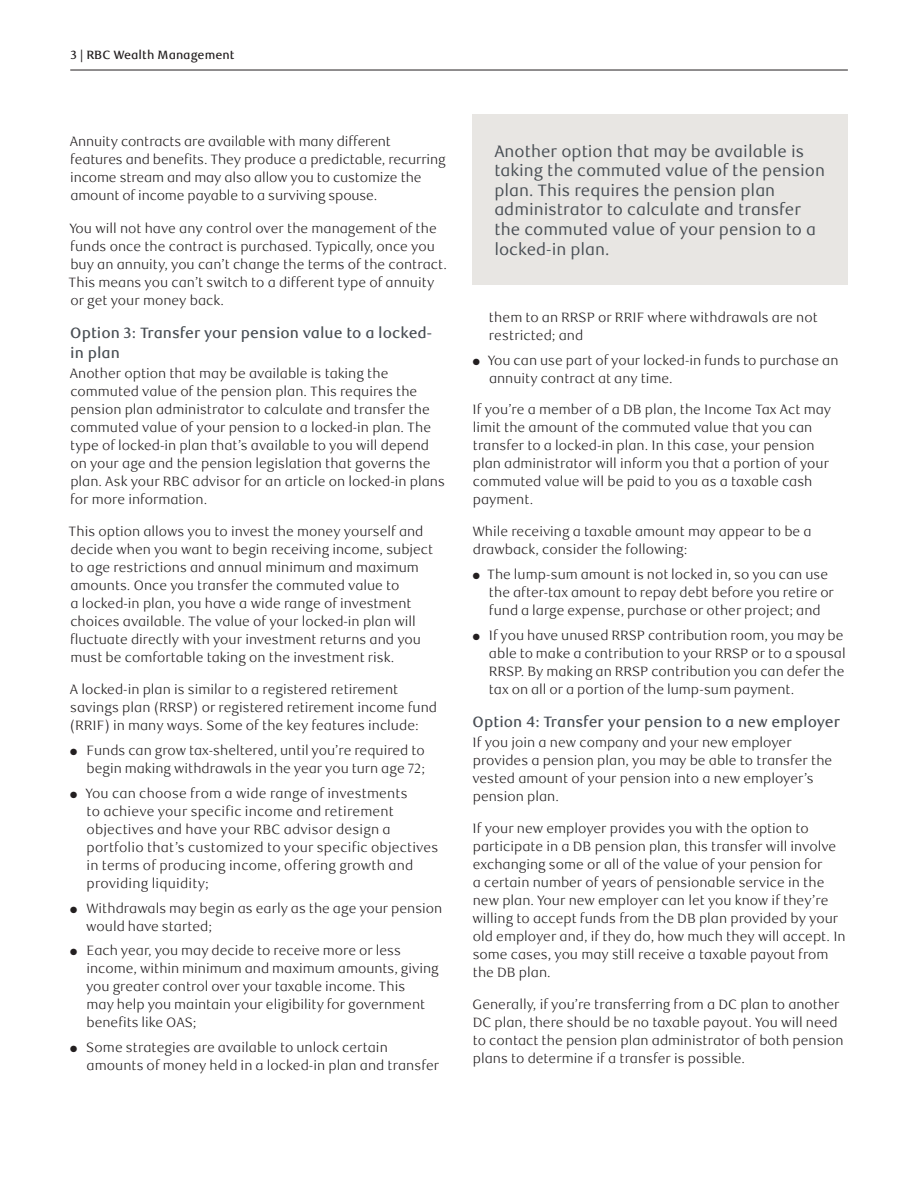
<style>
.page{position:relative;width:918px;height:1188px;background:#fff}
.page>*{position:absolute;margin:0;border:0;box-sizing:border-box;transform-origin:0 0}
.t1{font:16.5px/19.5px "RBC Text";color:#484e54}
._6-Subhead_L1{font:500 15px/19.5px "RBC Text";color:#484e54}
._5-Body_Copy{font:300 13.5px/18px "RBC Text";color:#231f20}
.t2{font:500 12px "RBC Text";color:#231f20}
</style>
<div class="page">
<hr style="left:70px;top:70px;width:778px;height:1px;background:#231f20">
<div style="left:473px;top:114px;width:375px;height:171px;background:#e8e6e3"></div>
<p class="t2" style="left:71px;top:47px;width:165px">3 | RBC Wealth Management</p>
<p class="_5-Body_Copy" style="left:70px;top:133px;width:377px">Annuity contracts are available with many different features and benefits. They produce a predictable, recurring income stream and may also allow you to customize the amount of income payable to a surviving spouse.</p>
<p class="_5-Body_Copy" style="left:69px;top:219px;width:380px">You will not have any control over the management of the funds once the contract is purchased. Typically, once you buy an annuity, you can’t change the terms of the contract.<br>This means you can’t switch to a different type of annuity or get your money back.</p>
<h3 class="_6-Subhead_L1" style="left:70px;top:324px;width:363px">Option 3: Transfer your pension value to a locked&shy;in plan</h3>
<p class="_5-Body_Copy" style="left:70px;top:365px;width:377px">Another option that may be available is taking the commuted value of the pension plan. This requires the pension plan administrator to calculate and transfer the commuted value of your pension to a locked-in plan. The type of locked-in plan that’s available to you will depend on your age and the pension legislation that governs the plan. Ask your RBC advisor for an article on locked-in plans for more information.</p>
<p class="_5-Body_Copy" style="left:69px;top:523px;width:366px">This option allows you to invest the money yourself and decide when you want to begin receiving income, subject to age restrictions and annual minimum and maximum amounts. Once you transfer the commuted value to<br>a locked-in plan, you have a wide range of investment choices available. The value of your locked-in plan will fluctuate directly with your investment returns and you must be comfortable taking on the investment risk.</p>
<p class="_5-Body_Copy" style="left:70px;top:681px;width:369px">A locked-in plan is similar to a registered retirement savings plan (RRSP) or registered retirement income fund (RRIF) in many ways. Some of the key features include:</p>
<p class="_5-Body_Copy" style="left:70px;top:742px;width:356px;text-align:right">● Funds can grow tax-sheltered, until you’re required to begin making withdrawals in the year you turn age 72;</p>
<p class="_5-Body_Copy" style="left:86px;top:785px;width:353px;text-indent:-16px">● You can choose from a wide range of investments<br>to achieve your specific income and retirement objectives and have your RBC advisor design a portfolio that’s customized to your specific objectives in terms of producing income, offering growth and providing liquidity;</p>
<p class="_5-Body_Copy" style="left:86px;top:899px;width:358px;text-indent:-16px">● Withdrawals may begin as early as the age your pension would have started;</p>
<p class="_5-Body_Copy" style="left:86px;top:942px;width:354px;text-indent:-16px">● Each year, you may decide to receive more or less income, within minimum and maximum amounts, giving you greater control over your taxable income. This<br>may help you maintain your eligibility for government benefits like OAS;</p>
<p class="_5-Body_Copy" style="left:87px;top:1039px;width:354px;text-indent:-16px">● Some strategies are available to unlock certain amounts of money held in a locked-in plan and transfer</p>
<p class="t1" style="left:494px;top:142px;width:332px">Another option that may be available is taking the commuted value of the pension plan. This requires the pension plan administrator to calculate and transfer the commuted value of your pension to a locked-in plan.</p>
<p class="_5-Body_Copy" style="left:489px;top:309px;width:330px">them to an RRSP or RRIF where withdrawals are not restricted; and</p>
<p class="_5-Body_Copy" style="left:489px;top:351px;width:351px;text-indent:-16px">● You can use part of your locked-in funds to purchase an annuity contract at any time.</p>
<p class="_5-Body_Copy" style="left:473px;top:401px;width:360px">If you’re a member of a DB plan, the Income Tax Act may limit the amount of the commuted value that you can transfer to a locked-in plan. In this case, your pension plan administrator will inform you that a portion of your commuted value will be paid to you as a taxable cash payment.</p>
<p class="_5-Body_Copy" style="left:472px;top:523px;width:341px">While receiving a taxable amount may appear to be a drawback, consider the following:</p>
<p class="_5-Body_Copy" style="left:489px;top:566px;width:347px;text-indent:-16px">● The lump-sum amount is not locked in, so you can use the after-tax amount to repay debt before you retire or fund a large expense, purchase or other project; and</p>
<p class="_5-Body_Copy" style="left:489px;top:627px;width:358px;text-indent:-16px">● If you have unused RRSP contribution room, you may be able to make a contribution to your RRSP or to a spousal RRSP. By making an RRSP contribution you can defer the tax on all or a portion of the lump-sum payment.</p>
<h3 class="_6-Subhead_L1" style="left:473px;top:712px;width:369px">Option 4: Transfer your pension to a new employer</h3>
<p class="_5-Body_Copy" style="left:472px;top:734px;width:361px">If you join a new company and your new employer provides a pension plan, you may be able to transfer the vested amount of your pension into a new employer’s pension plan.</p>
<p class="_5-Body_Copy" style="left:473px;top:820px;width:375px">If your new employer provides you with the option to participate in a DB pension plan, this transfer will involve exchanging some or all of the value of your pension for<br>a certain number of years of pensionable service in the new plan. Your new employer can let you know if they’re willing to accept funds from the DB plan provided by your old employer and, if they do, how much they will accept. In some cases, you may still receive a taxable payout from the DB plan.</p>
<p class="_5-Body_Copy" style="left:473px;top:996px;width:373px">Generally, if you’re transferring from a DC plan to another DC plan, there should be no taxable payout. You will need to contact the pension plan administrator of both pension plans to determine if a transfer is possible.</p>
</div>
